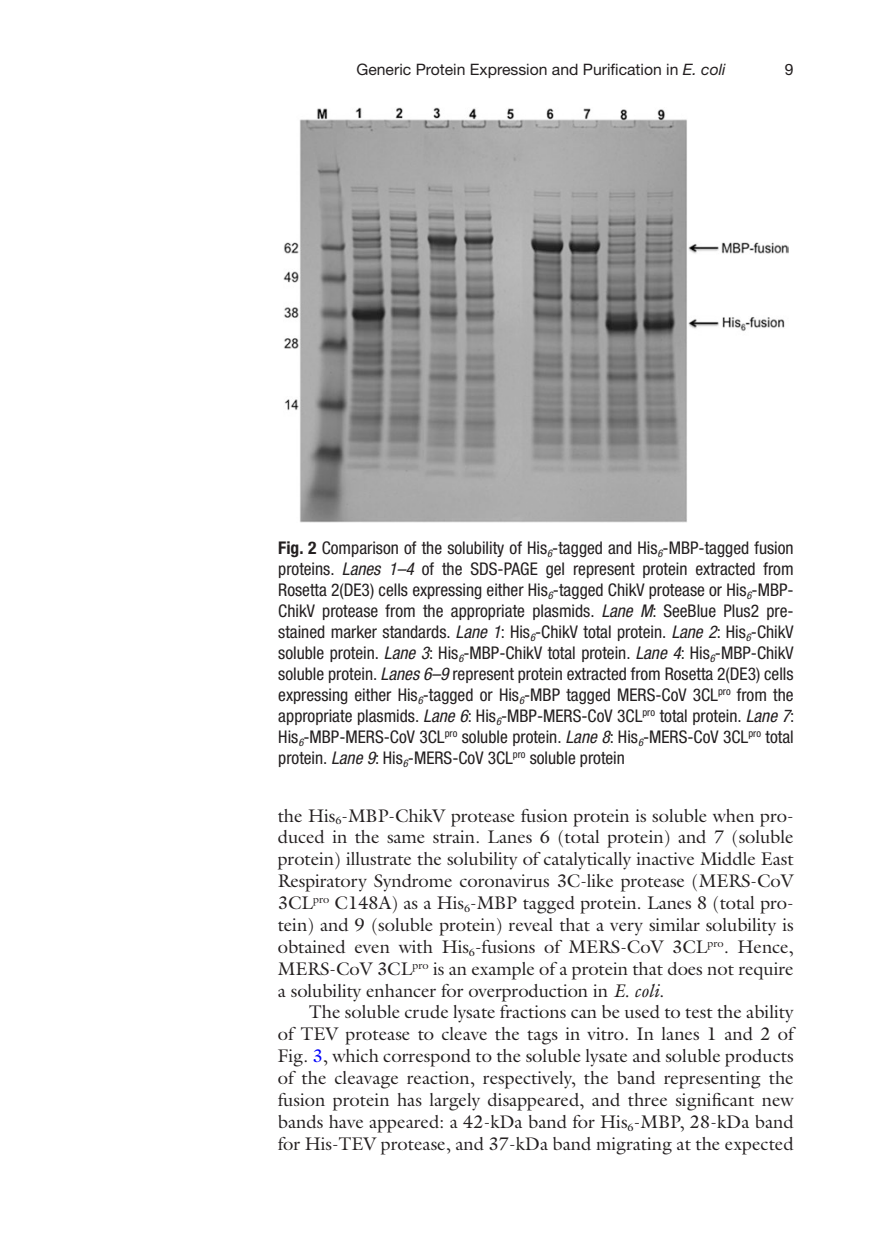
<style>
.page{position:relative;width:883px;height:1260px;background:#fff}
.page>*{position:absolute;margin:0;border:0;box-sizing:border-box;transform-origin:0 0}
.t1{font:18.38px/21.9px "Tcdscf Galliard";color:#231f20;text-align:justify}
.t2{font:condensed 17.5px/21px "Nmxwds Helvetica Neue";color:#231f20;text-align:justify}
.t3{font:15.75px "Sbndqg Helvetica Neue";color:#231f20}
.t4{font:15.75px "Rflrkk Helvetica Neue";color:#231f20}
.s1{font-family:"Rbjxcm Helvetica Neue";font-style:italic}
.s2{font-family:"Wrflnx Helvetica Neue";font-weight:700}
.s3{font-family:"Pspvgb Helvetica Neue";font-style:italic}
.s4{font-family:"Shttff Galliard";font-style:italic}
.s5{color:#0000fa}
</style>
<div class="page">
<img style="left:284px;top:107px;width:504px;height:416px">
<p class="t3" style="left:356px;top:60px;width:371px">Generic Protein Expression and Purification in <span class="s1">E. coli</span></p>
<p class="t4" style="left:785px;top:60px;width:10px">9</p>
<p class="t2" style="left:278px;top:537px;width:518px"><span class="s2">Fig. 2</span> Comparison of the solubility of His<sub>6</sub>-tagged and His<sub>6</sub>-MBP-tagged fusion proteins. <span class="s3">Lanes 1–4</span> of the SDS-PAGE gel represent protein extracted from Rosetta 2(DE3) cells expressing either His<sub>6</sub>-tagged ChikV protease or His<sub>6</sub>-MBP-ChikV protease from the appropriate plasmids. <span class="s3">Lane M</span>: SeeBlue Plus2 pre&shy;stained marker standards. <span class="s3">Lane 1</span>: His<sub>6</sub>-ChikV total protein. <span class="s3">Lane 2</span>: His<sub>6</sub>-ChikV soluble protein. <span class="s3">Lane 3</span>: His<sub>6</sub>-MBP-ChikV total protein. <span class="s3">Lane 4</span>: His<sub>6</sub>-MBP-ChikV soluble protein. <span class="s3">Lanes 6–9</span> represent protein extracted from Rosetta 2(DE3) cells expressing either His<sub>6</sub>-tagged or His<sub>6</sub>-MBP tagged MERS-CoV 3CL<sup>pro</sup> from the appropriate plasmids. <span class="s3">Lane 6</span>: His<sub>6</sub>-MBP-MERS-CoV 3CL<sup>pro</sup> total protein. <span class="s3">Lane 7</span>:<br>His<sub>6</sub>-MBP-MERS-CoV 3CL<sup>pro</sup> soluble protein. <span class="s3">Lane 8</span>: His<sub>6</sub>-MERS-CoV 3CL<sup>pro</sup> total protein. <span class="s3">Lane 9</span>: His<sub>6</sub>-MERS-CoV 3CL<sup>pro</sup> soluble protein</p>
<p class="t1" style="left:278px;top:804px;width:517px">the His<sub>6</sub>-MBP-ChikV protease fusion protein is soluble when pro&shy;duced in the same strain. Lanes 6 (total protein) and 7 (soluble protein) illustrate the solubility of catalytically inactive Middle East Respiratory Syndrome coronavirus 3C-like protease (MERS-CoV 3CL<sup>pro</sup> C148A) as a His<sub>6</sub>-MBP tagged protein. Lanes 8 (total pro&shy;tein) and 9 (soluble protein) reveal that a very similar solubility is obtained even with His<sub>6</sub>-fusions of MERS-CoV 3CL<sup>pro</sup>. Hence, MERS-CoV 3CL<sup>pro</sup> is an example of a protein that does not require a solubility enhancer for overproduction in <span class="s4">E. coli</span>.</p>
<p class="t1" style="left:278px;top:1001px;width:517px;text-indent:32px">The soluble crude lysate fractions can be used to test the ability of TEV protease to cleave the tags in vitro. In lanes 1 and 2 of Fig. <span class="s5">3</span>, which correspond to the soluble lysate and soluble products of the cleavage reaction, respectively, the band representing the fusion protein has largely disappeared, and three significant new bands have appeared: a 42-kDa band for His<sub>6</sub>-MBP, 28-kDa band for His-TEV protease, and 37-kDa band migrating at the expected</p>
</div>
